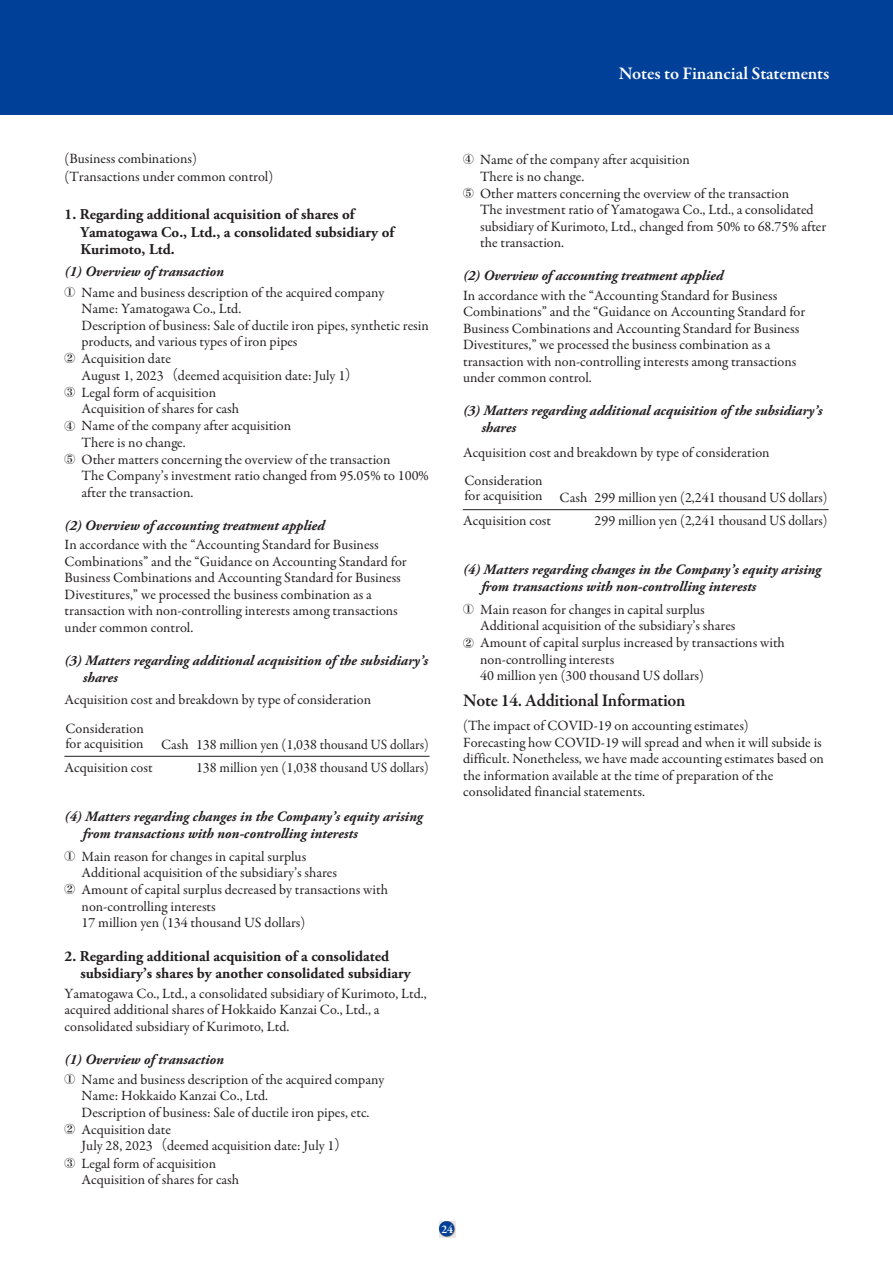
<style>
.page{position:relative;width:893px;height:1263px;background:#fff}
.page>*{position:absolute;margin:0;border:0;box-sizing:border-box;transform-origin:0 0}
.t1{font:600 18px "Garamond Premr Pro";letter-spacing:-.015em;color:#231f20}
.t2{font:600 18px "Garamond Premr Pro";letter-spacing:-.005em;color:#fff}
.t3{font:700 15px/17.2px "Adobe Garamond Pro";color:#231f20}
.t4{font:14.25px/16.5px "Garamond Premr Pro";color:#231f20}
.t5{font:italic 700 14.25px/16.5px "Adobe Garamond Pro";color:#231f20}
.t6{font:600 12px "Garamond Premr Pro";color:#fff}
.s1{font-family:"Hira Min Pro W6";font-size:10.65px}
.s2{font-family:"Koz Go Pr 6 N"}
</style>
<div class="page">
<div style="left:0;top:0;width:893px;height:115px;background:#004098"></div>
<hr style="left:64px;top:756px;width:366px;height:1px;background:#231f20">
<hr style="left:463px;top:509px;width:366px;height:1px;background:#231f20">
<svg style="left:439px;top:1221px;width:16px;height:16px"></svg>
<div style="left:439px;top:1221px;width:15px;height:15px;background:#004098;border-radius:50%"></div>
<p class="t2" style="left:619px;top:62px;width:212px">Notes to Financial Statements</p>
<p class="t4" style="left:65px;top:150px;width:210px;line-height:18px">(Business combinations) (Transactions under common control)</p>
<p class="t3" style="left:80px;top:206px;width:315px;text-indent:-16px">1. Regarding additional acquisition of shares of<br>Yamatogawa Co., Ltd., a consolidated subsidiary of<br>Kurimoto, Ltd.</p>
<p class="t5" style="left:65px;top:264px;width:161px">(1) Overview of transaction</p>
<p class="t4" style="left:65px;top:284px;width:321px"><span class="s1">①</span> Name and business description of the acquired company</p>
<p class="t4" style="left:82px;top:301px;width:161px">Name: Yamatogawa Co., Ltd.</p>
<p class="t4" style="left:82px;top:317px;width:349px">Description of business: Sale of ductile iron pipes, synthetic resin</p>
<p class="t4" style="left:82px;top:334px;width:217px">products, and various types of iron pipes</p>
<p class="t4" style="left:65px;top:351px;width:108px"><span class="s1">②</span> Acquisition date</p>
<p class="t4" style="left:82px;top:367px;width:279px">August 1, 2023<span class="s2">（</span>deemed acquisition date: July 1<span class="s2">）</span></p>
<p class="t4" style="left:65px;top:384px;width:153px"><span class="s1">③</span> Legal form of acquisition</p>
<p class="t4" style="left:82px;top:401px;width:159px">Acquisition of shares for cash</p>
<p class="t4" style="left:65px;top:418px;width:228px"><span class="s1">④</span> Name of the company after acquisition</p>
<p class="t4" style="left:82px;top:434px;width:106px">There is no change.</p>
<p class="t4" style="left:65px;top:452px;width:328px"><span class="s1">⑤</span> Other matters concerning the overview of the transaction</p>
<p class="t4" style="left:82px;top:468px;width:349px">The Company’s investment ratio changed from 95.05% to 100%</p>
<p class="t4" style="left:82px;top:485px;width:113px">after the transaction.</p>
<p class="t5" style="left:65px;top:517px;width:262px">(2) Overview of accounting treatment applied</p>
<p class="t4" style="left:65px;top:537px;width:344px">In accordance with the “Accounting Standard for Business Combinations” and the “Guidance on Accounting Standard for Business Combinations and Accounting Standard for Business Divestitures,” we processed the business combination as a transaction with non-controlling interests among transactions under common control.</p>
<p class="t5" style="left:83px;top:652px;width:347px;text-indent:-18px">(3) Matters regarding additional acquisition of the subsidiary’s shares</p>
<p class="t4" style="left:65px;top:692px;width:308px">Acquisition cost and breakdown by type of consideration</p>
<p class="t4" style="left:161px;top:737px;width:269px">Cash 138 million yen (1,038 thousand US dollars)</p>
<p class="t4" style="left:65px;top:759px;width:90px">Acquisition cost</p>
<p class="t4" style="left:196px;top:759px;width:234px">138 million yen (1,038 thousand US dollars)</p>
<p class="t5" style="left:83px;top:808px;width:341px;text-indent:-18px">(4) Matters regarding changes in the Company’s equity arising from transactions with non-controlling interests</p>
<p class="t4" style="left:65px;top:848px;width:243px"><span class="s1">①</span> Main reason for changes in capital surplus</p>
<p class="t4" style="left:82px;top:865px;width:257px">Additional acquisition of the subsidiary’s shares</p>
<p class="t4" style="left:65px;top:882px;width:325px"><span class="s1">②</span> Amount of capital surplus decreased by transactions with</p>
<p class="t4" style="left:82px;top:898px;width:136px">non-controlling interests</p>
<p class="t4" style="left:82px;top:915px;width:225px">17 million yen (134 thousand US dollars)</p>
<p class="t3" style="left:80px;top:948px;width:332px;text-indent:-16px">2. Regarding additional acquisition of a consolidated subsidiary’s shares by another consolidated subsidiary</p>
<p class="t4" style="left:65px;top:985px;width:364px">Yamatogawa Co., Ltd., a consolidated subsidiary of Kurimoto, Ltd., acquired additional shares of Hokkaido Kanzai Co., Ltd., a consolidated subsidiary of Kurimoto, Ltd.</p>
<p class="t5" style="left:65px;top:1051px;width:161px">(1) Overview of transaction</p>
<p class="t4" style="left:65px;top:1071px;width:321px"><span class="s1">①</span> Name and business description of the acquired company</p>
<p class="t4" style="left:82px;top:1088px;width:188px">Name: Hokkaido Kanzai Co., Ltd.</p>
<p class="t4" style="left:82px;top:1104px;width:289px">Description of business: Sale of ductile iron pipes, etc.</p>
<p class="t4" style="left:65px;top:1121px;width:108px"><span class="s1">②</span> Acquisition date</p>
<p class="t4" style="left:82px;top:1138px;width:269px">July 28, 2023<span class="s2">（</span>deemed acquisition date: July 1<span class="s2">）</span></p>
<p class="t4" style="left:65px;top:1155px;width:153px"><span class="s1">③</span> Legal form of acquisition</p>
<p class="t4" style="left:82px;top:1172px;width:159px">Acquisition of shares for cash</p>
<p class="t4" style="left:65px;top:722px;width:80px;line-height:15px">Consideration for acquisition</p>
<p class="t4" style="left:463px;top:152px;width:228px"><span class="s1">④</span> Name of the company after acquisition</p>
<p class="t4" style="left:480px;top:168px;width:106px">There is no change.</p>
<p class="t4" style="left:463px;top:185px;width:328px"><span class="s1">⑤</span> Other matters concerning the overview of the transaction</p>
<p class="t4" style="left:480px;top:202px;width:335px">The investment ratio of Yamatogawa Co., Ltd., a consolidated</p>
<p class="t4" style="left:480px;top:218px;width:348px">subsidiary of Kurimoto, Ltd., changed from 50% to 68.75% after</p>
<p class="t4" style="left:480px;top:235px;width:86px">the transaction.</p>
<p class="t5" style="left:463px;top:268px;width:262px">(2) Overview of accounting treatment applied</p>
<p class="t4" style="left:463px;top:287px;width:344px">In accordance with the “Accounting Standard for Business Combinations” and the “Guidance on Accounting Standard for Business Combinations and Accounting Standard for Business Divestitures,” we processed the business combination as a transaction with non-controlling interests among transactions under common control.</p>
<p class="t5" style="left:481px;top:403px;width:342px;text-indent:-18px">(3) Matters regarding additional acquisition of the subsidiary’s shares</p>
<p class="t4" style="left:463px;top:445px;width:308px">Acquisition cost and breakdown by type of consideration</p>
<p class="t4" style="left:560px;top:490px;width:269px">Cash 299 million yen (2,241 thousand US dollars)</p>
<p class="t4" style="left:463px;top:512px;width:90px">Acquisition cost</p>
<p class="t4" style="left:595px;top:512px;width:234px">299 million yen (2,241 thousand US dollars)</p>
<p class="t5" style="left:481px;top:562px;width:341px;text-indent:-18px">(4) Matters regarding changes in the Company’s equity arising from transactions with non-controlling interests</p>
<p class="t4" style="left:463px;top:601px;width:243px"><span class="s1">①</span> Main reason for changes in capital surplus</p>
<p class="t4" style="left:480px;top:618px;width:257px">Additional acquisition of the subsidiary’s shares</p>
<p class="t4" style="left:463px;top:635px;width:323px"><span class="s1">②</span> Amount of capital surplus increased by transactions with</p>
<p class="t4" style="left:480px;top:651px;width:136px">non-controlling interests</p>
<p class="t4" style="left:480px;top:668px;width:225px">40 million yen (300 thousand US dollars)</p>
<p class="t4" style="left:464px;top:474px;width:80px;line-height:15px">Consideration for acquisition</p>
<p class="t1" style="left:463px;top:689px;width:224px">Note 14. Additional Information</p>
<p class="t4" style="left:463px;top:718px;width:362px">(The impact of COVID-19 on accounting estimates)<br>Forecasting how COVID-19 will spread and when it will subside is difficult. Nonetheless, we have made accounting estimates based on the information available at the time of preparation of the consolidated financial statements.</p>
<p class="t6" style="left:441px;top:1221px;width:13px">24</p>
</div>
